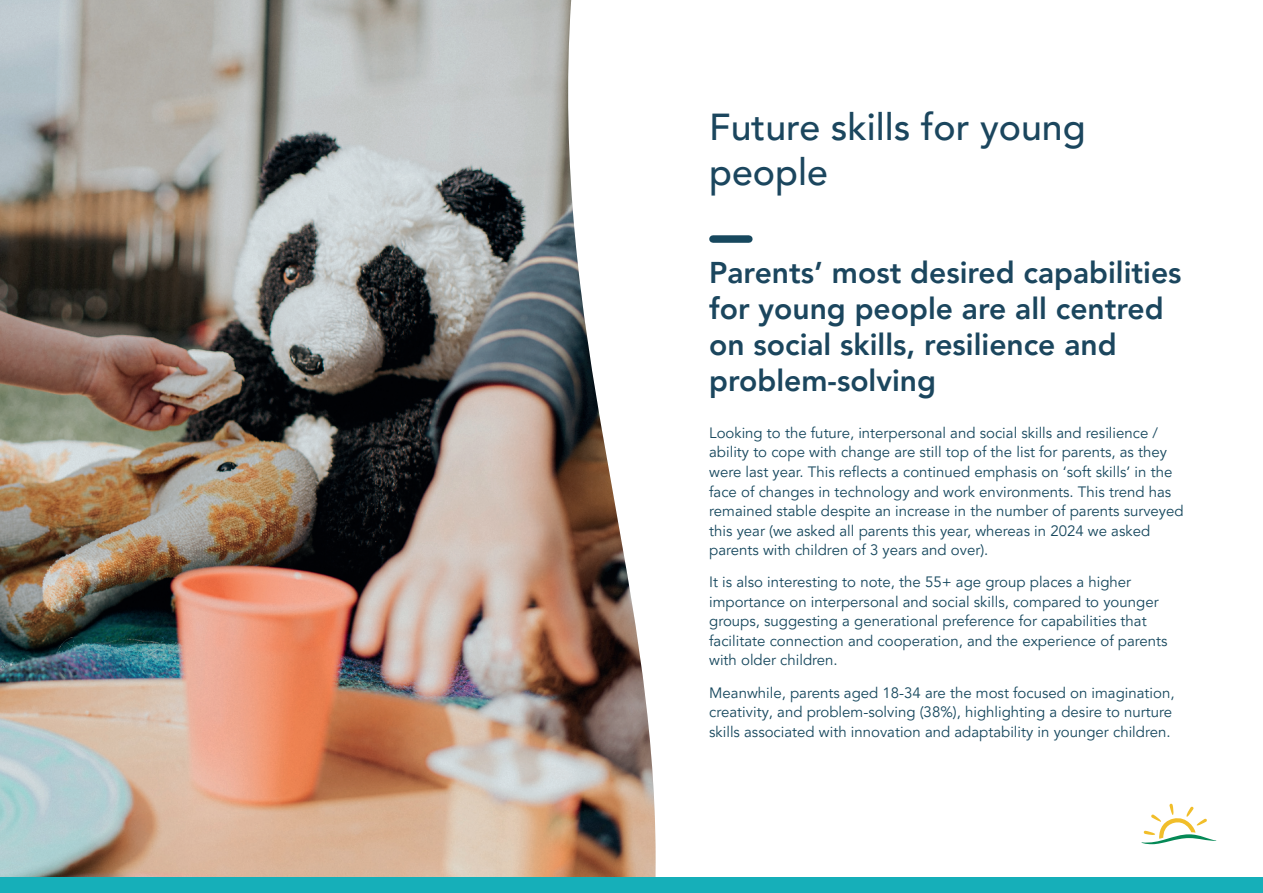
<style>
.page{position:relative;width:1263px;height:893px;background:#fff}
.page>*{position:absolute;margin:0;border:0;box-sizing:border-box;transform-origin:0 0}
.t1{font:500 37.5px/45px "Avenir LT Pro";color:#1b465e}
.t2{font:800 30px/36px "Avenir LT Pro";color:#1b465e}
.t3{font:15px/19.5px "Avenir LT Pro";color:#17485e}
</style>
<div class="page">
<svg style="left:1141px;top:804px;width:75px;height:40px"></svg>
<div style="left:713px;top:235px;width:36px;height:8px;background:#17485e"></div>
<img style="left:0;top:0;width:656px;height:877px">
<div style="left:0;top:877px;width:1263px;height:16px;background:#16afb9"></div>
<h1 class="t1" style="left:709px;top:105px;width:378px">Future skills for young people</h1>
<h2 class="t2" style="left:709px;top:255px;width:474px">Parents’ most desired capabilities for young people are all centred on social skills, resilience and problem-solving</h2>
<p class="t3" style="left:709px;top:423px;width:476px">Looking to the future, interpersonal and social skills and resilience / ability to cope with change are still top of the list for parents, as they were last year. This reflects a continued emphasis on ‘soft skills’ in the face of changes in technology and work environments. This trend has remained stable despite an increase in the number of parents surveyed this year (we asked all parents this year, whereas in 2024 we asked parents with children of 3 years and over).</p>
<p class="t3" style="left:709px;top:573px;width:460px">It is also interesting to note, the 55+ age group places a higher importance on interpersonal and social skills, compared to younger groups, suggesting a generational preference for capabilities that facilitate connection and cooperation, and the experience of parents with older children.</p>
<p class="t3" style="left:709px;top:683px;width:467px">Meanwhile, parents aged 18-34 are the most focused on imagination, creativity, and problem-solving (38%), highlighting a desire to nurture skills associated with innovation and adaptability in younger children.</p>
</div>
